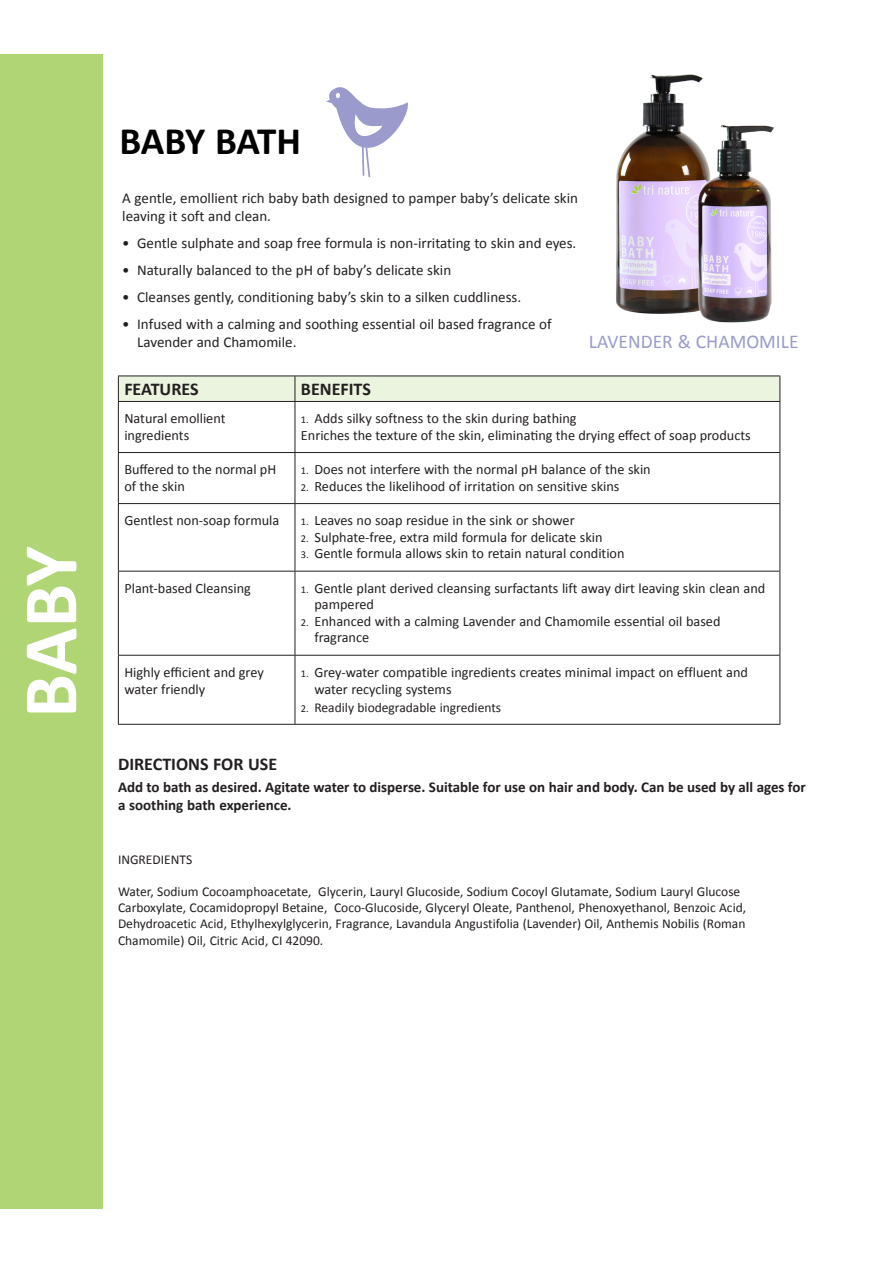
<style>
.page{position:relative;width:893px;height:1263px;background:#fff}
.page>*{position:absolute;margin:0;border:0;box-sizing:border-box;transform-origin:0 0}
.t1{font:700 78px "Calibri";color:#fff}
.t2{font:700 39px "Calibri";letter-spacing:-.01em;color:#000}
.t3{font:19.5px "Calibri";color:#9a9bcc}
.t4{font:700 18px "Calibri";color:#231f20}
.t5{font:15px/18px "Calibri";color:#231f20}
.t6{font:700 15px/18px "Calibri";color:#231f20}
.t7{font:14.25px/16.5px "Calibri";color:#231f20}
.t8{font:13.5px/16.2px "Calibri";color:#231f20}
.s1{font-size:10.5px}
</style>
<div class="page">
<div style="left:118px;top:376px;width:662px;height:25px;background:#ebf4de"></div>
<hr style="left:118px;top:401px;width:177px;height:1px;background:#231f20">
<hr style="left:118px;top:402px;width:1px;height:50px;background:#231f20">
<hr style="left:295px;top:401px;width:485px;height:1px;background:#231f20">
<hr style="left:295px;top:402px;width:1px;height:50px;background:#231f20">
<hr style="left:779px;top:402px;width:1px;height:50px;background:#231f20">
<hr style="left:118px;top:452px;width:177px;height:1px;background:#231f20">
<hr style="left:118px;top:453px;width:1px;height:50px;background:#231f20">
<hr style="left:295px;top:452px;width:485px;height:1px;background:#231f20">
<hr style="left:295px;top:453px;width:1px;height:50px;background:#231f20">
<hr style="left:779px;top:453px;width:1px;height:50px;background:#231f20">
<hr style="left:118px;top:503px;width:177px;height:1px;background:#231f20">
<hr style="left:118px;top:504px;width:1px;height:67px;background:#231f20">
<hr style="left:295px;top:503px;width:485px;height:1px;background:#231f20">
<hr style="left:295px;top:504px;width:1px;height:67px;background:#231f20">
<hr style="left:779px;top:504px;width:1px;height:67px;background:#231f20">
<hr style="left:118px;top:571px;width:177px;height:1px;background:#231f20">
<hr style="left:118px;top:571px;width:1px;height:84px;background:#231f20">
<hr style="left:295px;top:571px;width:485px;height:1px;background:#231f20">
<hr style="left:295px;top:571px;width:1px;height:84px;background:#231f20">
<hr style="left:779px;top:571px;width:1px;height:84px;background:#231f20">
<hr style="left:118px;top:655px;width:177px;height:1px;background:#231f20">
<hr style="left:118px;top:656px;width:1px;height:68px;background:#231f20">
<hr style="left:295px;top:655px;width:485px;height:1px;background:#231f20">
<hr style="left:295px;top:656px;width:1px;height:68px;background:#231f20">
<hr style="left:779px;top:656px;width:1px;height:68px;background:#231f20">
<hr style="left:118px;top:724px;width:177px;height:1px;background:#231f20">
<hr style="left:295px;top:724px;width:485px;height:1px;background:#231f20">
<img style="left:616px;top:74px;width:87px;height:240px">
<img style="left:663px;top:112px;width:111px;height:211px">
<svg style="left:326px;top:87px;width:82px;height:90px"></svg>
<div style="left:1px;top:54px;width:102px;height:1154px;background:#b0d575"></div>
<h1 class="t1" style="left:2px;top:718px;width:173px;rotate:-90deg">BABY</h1>
<h2 class="t2" style="left:119px;top:116px;width:183px">BABY BATH</h2>
<p class="t5" style="left:122px;top:189px;width:457px">A gentle, emollient rich baby bath designed to pamper baby’s delicate skin leaving it soft and clean.</p>
<p class="t5" style="left:122px;top:234px;width:456px">• Gentle sulphate and soap free formula is non-irritating to skin and eyes.</p>
<p class="t5" style="left:122px;top:261px;width:330px">• Naturally balanced to the pH of baby’s delicate skin</p>
<p class="t5" style="left:122px;top:288px;width:400px">• Cleanses gently, conditioning baby’s skin to a silken cuddliness.</p>
<p class="t5" style="left:137px;top:315px;width:416px;text-indent:-15px">• Infused with a calming and soothing essential oil based fragrance of<br>Lavender and Chamomile.</p>
<h3 class="t3" style="left:589px;top:329px;width:211px">LAVENDER &amp; CHAMOMILE</h3>
<p class="t4" style="left:124px;top:378px;width:76px">FEATURES</p>
<p class="t4" style="left:301px;top:378px;width:71px">BENEFITS</p>
<p class="t7" style="left:124px;top:410px;width:103px">Natural emollient ingredients</p>
<p class="t7" style="left:301px;top:410px;width:451px"><span class="s1">1.</span> Adds silky softness to the skin during bathing<br>Enriches the texture of the skin, eliminating the drying effect of soap products</p>
<p class="t7" style="left:124px;top:461px;width:153px">Buffered to the normal pH of the skin</p>
<p class="t7" style="left:301px;top:461px;width:351px"><span class="s1">1.</span> Does not interfere with the normal pH balance of the skin</p>
<p class="t7" style="left:301px;top:477px;width:320px"><span class="s1">2.</span> Reduces the likelihood of irritation on sensitive skins</p>
<p class="t7" style="left:124px;top:512px;width:156px">Gentlest non-soap formula</p>
<p class="t7" style="left:301px;top:512px;width:275px"><span class="s1">1.</span> Leaves no soap residue in the sink or shower</p>
<p class="t7" style="left:301px;top:528px;width:303px"><span class="s1">2.</span> Sulphate-free, extra mild formula for delicate skin</p>
<p class="t7" style="left:301px;top:545px;width:325px"><span class="s1">3.</span> Gentle formula allows skin to retain natural condition</p>
<p class="t7" style="left:124px;top:579px;width:128px">Plant-based Cleansing</p>
<p class="t7" style="left:314px;top:579px;width:452px;text-indent:-14px"><span class="s1">1.</span> Gentle plant derived cleansing surfactants lift away dirt leaving skin clean and pampered</p>
<p class="t7" style="left:314px;top:612px;width:407px;text-indent:-14px"><span class="s1">2.</span> Enhanced with a calming Lavender and Chamomile essential oil based fragrance</p>
<p class="t7" style="left:124px;top:663px;width:141px">Highly efficient and grey water friendly</p>
<p class="t7" style="left:314px;top:663px;width:435px;text-indent:-14px"><span class="s1">1.</span> Grey-water compatible ingredients creates minimal impact on effluent and water recycling systems</p>
<p class="t8" style="left:301px;top:698px;width:202px"><span class="s1">2.</span> Readily biodegradable ingredients</p>
<p class="t4" style="left:118px;top:752px;width:161px">DIRECTIONS FOR USE</p>
<p class="t6" style="left:118px;top:777px;width:689px">Add to bath as desired. Agitate water to disperse. Suitable for use on hair and body. Can be used by all ages for a soothing bath experience.</p>
<p class="t8" style="left:118px;top:850px;width:76px">INGREDIENTS</p>
<p class="t8" style="left:118px;top:883px;width:630px">Water, Sodium Cocoamphoacetate, Glycerin, Lauryl Glucoside, Sodium Cocoyl Glutamate, Sodium Lauryl Glucose Carboxylate, Cocamidopropyl Betaine, Coco-Glucoside, Glyceryl Oleate, Panthenol, Phenoxyethanol, Benzoic Acid, Dehydroacetic Acid, Ethylhexylglycerin, Fragrance, Lavandula Angustifolia (Lavender) Oil, Anthemis Nobilis (Roman Chamomile) Oil, Citric Acid, CI 42090.</p>
</div>
